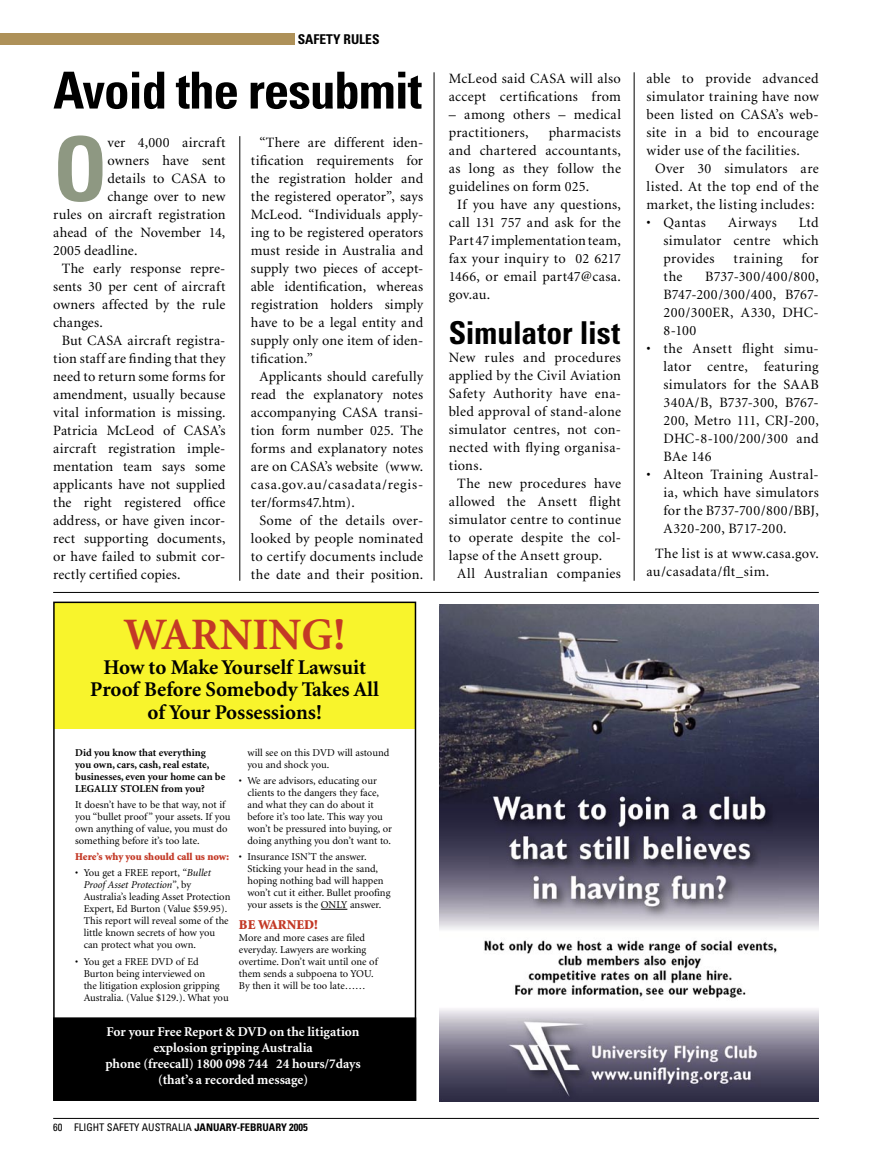
<style>
.page{position:relative;width:872px;height:1170px;background:#fff}
.page>*{position:absolute;margin:0;border:0;box-sizing:border-box;transform-origin:0 0}
.Drop_Cap{font:700 condensed 89.1px "Univers";color:#8e9882}
.Headline_feature{font:700 condensed 51px "Univers";letter-spacing:-.02em;color:#000}
.t1{font:700 45px "Minion";color:#c33926}
.MAIN_TEXT{font:700 condensed 31.5px "Univers";color:#000}
.t2{font:700 21px/22.5px "Minion";color:#000;text-align:center}
.MAIN_TEXT-2{font:14.25px/18px "Minion";letter-spacing:.02em;color:#000;text-align:justify}
.Drop_Cap-2{font:14.25px "Minion";letter-spacing:.01em;color:#000}
.MAIN_TEXT-3{font:14.25px "Minion";letter-spacing:.04em;color:#000}
.t3{font:700 13.5px/16.2px "Minion";color:#fff;text-align:center}
.t4{font:700 condensed 13.5px "Univers";color:#000}
.t5{font:900 13.5px "Minion";color:#c33926}
.t6{font:10.5px/12px "Minion";color:#000}
.t7{font:700 10.5px/12px "Minion";color:#000}
.t8{font:condensed 10.5px "Univers";color:#000}
.t9{font:900 10.5px "Minion";color:#c33926}
.s1{font-style:italic}
.s2{font-weight:700}
</style>
<div class="page">
<hr style="left:53px;top:1117px;width:766px;height:1px;background:#000">
<hr style="left:239px;top:136px;width:1px;height:444px;background:#000">
<img style="left:439px;top:604px;width:380px;height:497px">
<div style="left:54px;top:1018px;width:361px;height:81px;background:#000"></div>
<div style="left:53px;top:1017px;width:363px;height:83px;border:2px solid #000"></div>
<div style="left:54px;top:602px;width:361px;height:127px;background:#f8f42c"></div>
<svg style="left:321px;top:908px;width:26px;height:1px"></svg>
<hr style="left:634px;top:72px;width:1px;height:508px;background:#000">
<hr style="left:434px;top:72px;width:1px;height:508px;background:#000">
<div style="left:0;top:33px;width:294px;height:11px;background:#ae9159"></div>
<div style="left:53px;top:601px;width:363px;height:499px;border:2px solid #000"></div>
<hr style="left:53px;top:592px;width:766px;height:1px;background:#000">
<p class="t4" style="left:298px;top:30px;width:83px">SAFETY RULES</p>
<p class="Headline_feature" style="left:53px;top:59px;width:370px">Avoid the resubmit</p>
<p class="MAIN_TEXT-2" style="left:251px;top:134px;width:174px;text-indent:9px">“There are different iden&shy;tification requirements for the registration holder and the registered operator”, says McLeod. “Individuals apply&shy;ing to be registered operators must reside in Australia and supply two pieces of accept&shy;able identification, whereas registration holders simply have to be a legal entity and supply only one item of iden&shy;tification.”</p>
<p class="MAIN_TEXT-2" style="left:251px;top:368px;width:174px;text-indent:9px">Applicants should carefully read the explanatory notes accompanying CASA transi&shy;tion form number 025. The forms and explanatory notes are on CASA’s website (www. casa.gov.au/casadata/regis&shy;ter/forms47.htm).</p>
<p class="MAIN_TEXT-2" style="left:251px;top:512px;width:174px;text-align:center">Some of the details over&shy;looked by people nominated to certify documents include the date and their position.</p>
<p class="Drop_Cap" style="left:53px;top:114px;width:56px">O</p>
<p class="Drop_Cap-2" style="left:108px;top:135px;width:119px">ver 4,000 aircraft</p>
<p class="Drop_Cap-2" style="left:108px;top:153px;width:119px">owners have sent</p>
<p class="Drop_Cap-2" style="left:108px;top:171px;width:119px">details to CASA to</p>
<p class="Drop_Cap-2" style="left:108px;top:189px;width:119px">change over to new</p>
<p class="Drop_Cap-2" style="left:53px;top:207px;width:174px">rules on aircraft registration</p>
<p class="Drop_Cap-2" style="left:53px;top:225px;width:174px">ahead of the November 14,</p>
<p class="Drop_Cap-2" style="left:53px;top:243px;width:86px">2005 deadline.</p>
<p class="MAIN_TEXT-2" style="left:53px;top:260px;width:174px;text-indent:9px">The early response repre&shy;sents 30 per cent of aircraft owners affected by the rule changes.</p>
<p class="MAIN_TEXT-2" style="left:53px;top:332px;width:174px;text-indent:9px">But CASA aircraft registra&shy;tion staff are finding that they need to return some forms for amendment, usually because vital information is missing.<br>Patricia McLeod of CASA’s aircraft registration imple&shy;mentation team says some applicants have not supplied the right registered office address, or have given incor&shy;rect supporting documents, or have failed to submit cor&shy;rectly certified copies.</p>
<p class="t1" style="left:124px;top:611px;width:223px">WARNING!</p>
<p class="t2" style="left:90px;top:656px;width:290px">How to Make Yourself Lawsuit<br>Proof Before Somebody Takes All of Your Possessions!</p>
<p class="t7" style="left:75px;top:746px;width:151px">Did you know that everything<br>you own, cars, cash, real estate, businesses, even your home can be<br>LEGALLY STOLEN from you?</p>
<p class="t6" style="left:75px;top:798px;width:157px">It doesn’t have to be that way, not if you “bullet proof” your assets. If you own anything of value, you must do something before it’s too late.</p>
<p class="t9" style="left:75px;top:851px;width:155px">Here’s why you should call us now:</p>
<p class="t6" style="left:84px;top:867px;width:148px;text-indent:-9px">• You get a FREE report, <span class="s1">“Bullet<br>Proof Asset Protection”</span>, by<br>Australia’s leading Asset Protection<br>Expert, Ed Burton (Value $59.95).<br>This report will reveal some of the little known secrets of how you can protect what you own.</p>
<p class="t6" style="left:84px;top:955px;width:146px;text-indent:-9px">• You get a FREE DVD of Ed<br>Burton being interviewed on<br>the litigation explosion gripping<br>Australia. (Value $129.). What you</p>
<p class="t6" style="left:247px;top:746px;width:143px">will see on this DVD will astound you and shock you.</p>
<p class="t6" style="left:247px;top:774px;width:146px;text-indent:-9px">• We are advisors, educating our clients to the dangers they face, and what they can do about it before it’s too late. This way you won’t be pressured into buying, or doing anything you don’t want to.</p>
<p class="t6" style="left:247px;top:851px;width:144px;text-indent:-9px">• Insurance ISN’T the answer.<br>Sticking your head in the sand, hoping nothing bad will happen won’t cut it either. Bullet proofing your assets is the ONLY answer.</p>
<p class="t5" style="left:239px;top:917px;width:80px">BE WARNED!</p>
<p class="t6" style="left:239px;top:931px;width:140px">More and more cases are filed everyday. Lawyers are working overtime. Don’t wait until one of them sends a subpoena to YOU.<br>By then it will be too late……</p>
<p class="t3" style="left:105px;top:1023px;width:257px">For your Free Report &amp; DVD on the litigation explosion gripping Australia<br>phone (freecall) 1800 098 744 24 hours/7days (that’s a recorded message)</p>
<p class="t8" style="left:53px;top:1120px;width:256px">60 FLIGHT SAFETY AUSTRALIA <span class="s2">JANUARY-FEBRUARY 2005</span></p>
<p class="MAIN_TEXT-2" style="left:449px;top:70px;width:174px">McLeod said CASA will also accept certifications from</p>
<p class="MAIN_TEXT-2" style="left:449px;top:106px;width:174px">– among others – medical practitioners,</p>
<p class="MAIN_TEXT-2" style="left:449px;top:124px;width:174px;text-indent:100px">pharmacists and chartered accountants, as long as they follow the guidelines on form 025.</p>
<p class="MAIN_TEXT-2" style="left:449px;top:196px;width:174px;text-indent:9px">If you have any questions, call 131 757 and ask for the Part 47 implementation team, fax your inquiry to 02 6217<br>1466, or email part47@casa. gov.au.</p>
<p class="MAIN_TEXT" style="left:449px;top:313px;width:173px">Simulator list</p>
<p class="MAIN_TEXT-2" style="left:449px;top:349px;width:174px">New rules and procedures applied by the Civil Aviation Safety Authority have ena&shy;bled approval of stand-alone simulator centres, not con&shy;nected with flying organisa&shy;tions.</p>
<p class="MAIN_TEXT-2" style="left:449px;top:475px;width:174px;text-indent:9px">The new procedures have allowed the Ansett flight simulator centre to continue to operate despite the col&shy;lapse of the Ansett group.</p>
<p class="MAIN_TEXT-2" style="left:457px;top:565px;width:165px">All Australian companies</p>
<p class="MAIN_TEXT-2" style="left:646px;top:70px;width:174px">able to provide advanced simulator training have now been listed on CASA’s web&shy;site in a bid to encourage wider use of the facilities.</p>
<p class="MAIN_TEXT-2" style="left:646px;top:160px;width:174px;text-align:center">Over 30 simulators are listed. At the top end of the market, the listing includes:</p>
<p class="MAIN_TEXT-2" style="left:646px;top:214px;width:61px">• Qantas</p>
<p class="MAIN_TEXT-2" style="left:728px;top:214px;width:50px">Airways</p>
<p class="MAIN_TEXT-2" style="left:663px;top:214px;width:157px;text-indent:135px">Ltd simulator centre which provides</p>
<p class="MAIN_TEXT-3" style="left:733px;top:251px;width:51px">training</p>
<p class="MAIN_TEXT-2" style="left:801px;top:250px;width:19px">for</p>
<p class="MAIN_TEXT-2" style="left:663px;top:268px;width:20px">the</p>
<p class="MAIN_TEXT-2" style="left:663px;top:268px;width:157px;text-indent:42px">B737-300/400/800, B747-200/300/400, B767- 200/300ER, A330, DHC-8-100</p>
<p class="MAIN_TEXT-2" style="left:663px;top:340px;width:157px;text-indent:-17px">• the Ansett flight simu&shy;lator centre, featuring simulators for the SAAB 340A/B, B737-300, B767- 200, Metro 111, CRJ-200, DHC-8-100/200/300 and BAe 146</p>
<p class="MAIN_TEXT-2" style="left:663px;top:466px;width:157px;text-indent:-17px">• Alteon Training Austral&shy;ia, which have simulators for the B737-700/800/BBJ, A320-200, B717-200.</p>
<p class="MAIN_TEXT-2" style="left:646px;top:544px;width:174px;text-indent:9px">The list is at www.casa.gov. au/casadata/flt_sim.</p>
</div>
